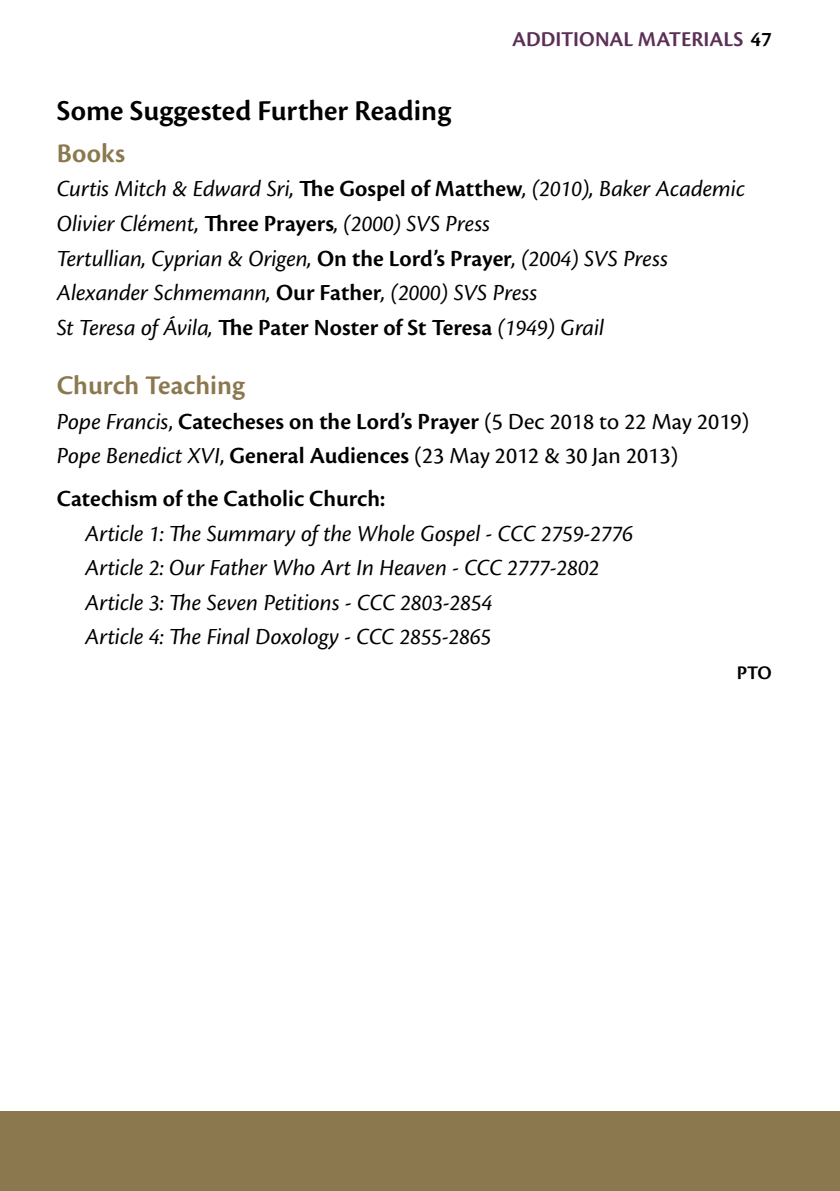
<style>
.page{position:relative;width:840px;height:1191px;background:#fff}
.page>*{position:absolute;margin:0;border:0;box-sizing:border-box;transform-origin:0 0}
.t1{font:600 30px "Cronos Pro";color:#000}
.t2{font:600 28px "Cronos Pro";color:#8b784e}
.t3{font:italic 24px/34.6px "Cronos Pro";color:#000}
.t4{font:24px/34.6px "Cronos Pro";color:#000}
.t5{font:600 24px "Cronos Pro";color:#000}
.t6{font:600 22px "Cronos Pro";color:#5b2f57}
.t7{font:600 20px "Cronos Pro";color:#000}
.s1{color:#000}
.s2{font-weight:600;font-style:normal}
.s3{font-style:italic}
.s4{font-weight:600}
</style>
<div class="page">
<div style="left:0;top:1111px;width:839px;height:80px;background:#8b784e"></div>
<p class="t6" style="left:512px;top:26px;width:261px">ADDITIONAL MATERIALS <span class="s1">47</span></p>
<p class="t1" style="left:57px;top:93px;width:395px">Some Suggested Further Reading</p>
<p class="t2" style="left:57px;top:137px;width:70px">Books</p>
<p class="t3" style="left:57px;top:172px;width:689px">Curtis Mitch &amp; Edward Sri, <span class="s2">The Gospel of Matthew</span>, (2010), Baker Academic Olivier Clément, <span class="s2">Three Prayers</span>, (2000) SVS Press<br>Tertullian, Cyprian &amp; Origen, <span class="s2">On the Lord’s Prayer</span>, (2004) SVS Press Alexander Schmemann, <span class="s2">Our Father</span>, (2000) SVS Press<br>St Teresa of Ávila, <span class="s2">The Pater Noster of St Teresa</span> (1949) Grail</p>
<p class="t2" style="left:57px;top:369px;width:189px">Church Teaching</p>
<p class="t4" style="left:57px;top:404px;width:693px"><span class="s3">Pope Francis</span>, <span class="s4">Catecheses on the Lord’s Prayer</span> (5 Dec 2018 to 22 May 2019)<br><span class="s3">Pope Benedict XVI</span>, <span class="s4">General Audiences</span> (23 May 2012 &amp; 30 Jan 2013)</p>
<p class="t5" style="left:57px;top:485px;width:330px">Catechism of the Catholic Church:</p>
<p class="t3" style="left:85px;top:516px;width:549px">Article 1: The Summary of the Whole Gospel - CCC 2759-2776<br>Article 2: Our Father Who Art In Heaven - CCC 2777-2802<br>Article 3: The Seven Petitions - CCC 2803-2854<br>Article 4: The Final Doxology - CCC 2855-2865</p>
<p class="t7" style="left:736px;top:661px;width:37px">PTO</p>
</div>
